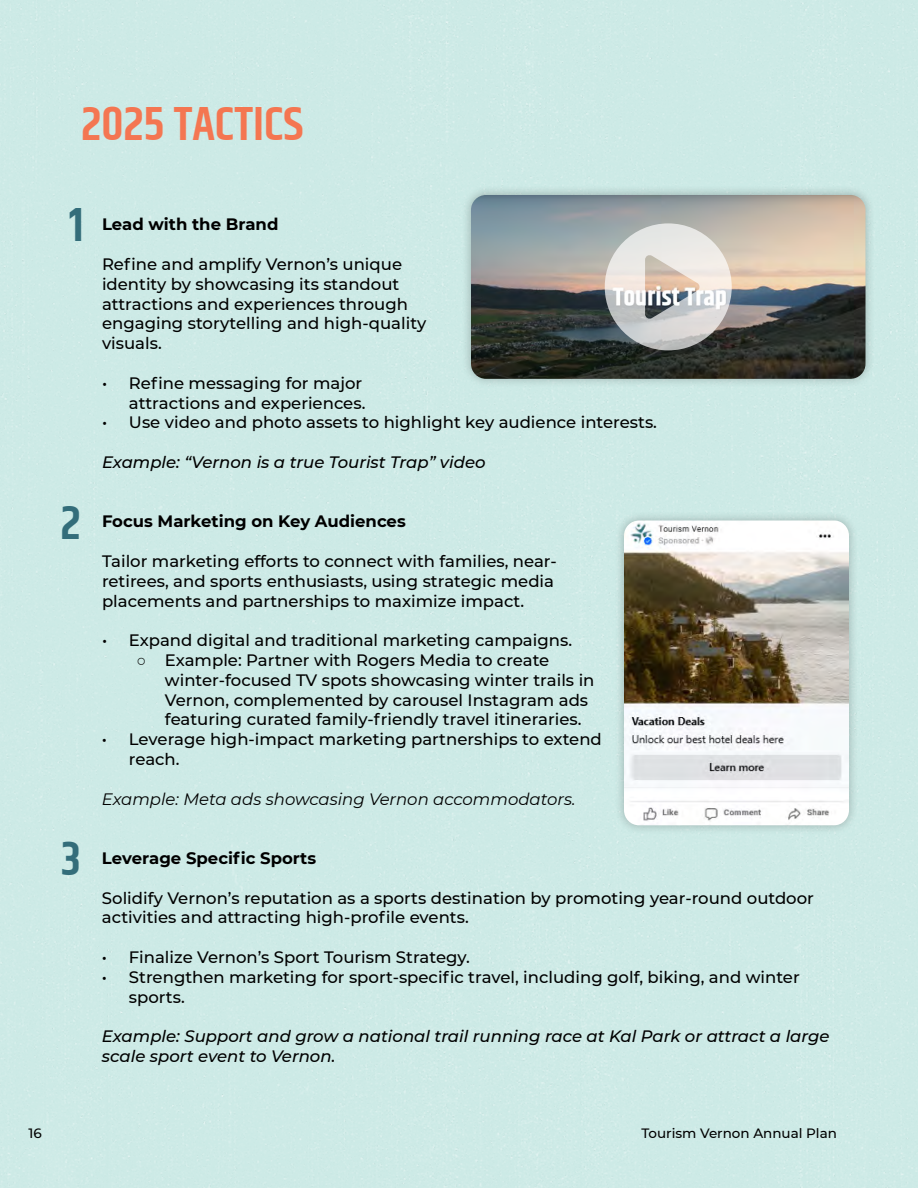
<style>
.page{position:relative;width:918px;height:1188px;background:#cdeae6}
.page>*{position:absolute;margin:0;border:0;box-sizing:border-box;transform-origin:0 0}
.t1{font:600 48px "Khand";color:#f47651}
.t2{font:600 48px "Khand";color:#336d7a}
.t3{font:500 16.5px/19.8px "Montserrat";color:#000}
.t4{font:italic 500 16.5px/19.8px "Montserrat";color:#000}
.t5{font:700 16.5px "Montserrat";color:#000}
.t6{font:italic 16.5px "Montserrat";color:#000}
.t7{font:500 13.5px "Montserrat";color:#000}
.s1{font-family:"Arial Narrow";font-weight:400}
</style>
<div class="page">
<div style="left:614px;top:511px;width:245px;height:324px;background:#000;opacity:.24"></div>
<img style="left:624px;top:520px;width:225px;height:305px">
<div style="left:461px;top:185px;width:414px;height:204px;background:#000;opacity:.24"></div>
<img style="left:471px;top:195px;width:395px;height:184px">
<svg style="left:605px;top:223px;width:127px;height:127px;background:#c4c2bf"></svg>
<h1 class="t1" style="left:81px;top:92px;width:224px">2025 TACTICS</h1>
<h1 class="t2" style="left:69px;top:193px;width:16px">1</h1>
<h1 class="t2" style="left:61px;top:491px;width:22px">2</h1>
<h1 class="t2" style="left:61px;top:827px;width:21px">3</h1>
<p class="t5" style="left:102px;top:213px;width:178px">Lead with the Brand</p>
<p class="t3" style="left:102px;top:254px;width:326px">Refine and amplify Vernon’s unique identity by showcasing its standout attractions and experiences through engaging storytelling and high-quality visuals.</p>
<p class="t3" style="left:102px;top:372px;width:265px;text-align:right">• Refine messaging for major attractions and experiences.</p>
<p class="t3" style="left:102px;top:412px;width:557px">• Use video and photo assets to highlight key audience interests.</p>
<p class="t4" style="left:102px;top:452px;width:385px">Example: “Vernon is a true Tourist Trap” video</p>
<p class="t5" style="left:102px;top:510px;width:305px">Focus Marketing on Key Audiences</p>
<p class="t3" style="left:102px;top:551px;width:456px">Tailor marketing efforts to connect with families, near&shy;retirees, and sports enthusiasts, using strategic media placements and partnerships to maximize impact.</p>
<p class="t3" style="left:102px;top:630px;width:472px">• Expand digital and traditional marketing campaigns.</p>
<p class="t3" style="left:165px;top:650px;width:431px;text-indent:-27px"><span class="s1">○</span> Example: Partner with Rogers Media to create winter-focused TV spots showcasing winter trails in Vernon, complemented by carousel Instagram ads featuring curated family-friendly travel itineraries.</p>
<p class="t3" style="left:129px;top:729px;width:474px;text-indent:-27px">• Leverage high-impact marketing partnerships to extend reach.</p>
<p class="t6" style="left:102px;top:787px;width:475px">Example: Meta ads showcasing Vernon accommodators.</p>
<p class="t5" style="left:102px;top:846px;width:216px">Leverage Specific Sports</p>
<p class="t3" style="left:102px;top:887px;width:714px">Solidify Vernon’s reputation as a sports destination by promoting year-round outdoor activities and attracting high-profile events.</p>
<p class="t3" style="left:102px;top:947px;width:369px">• Finalize Vernon’s Sport Tourism Strategy.</p>
<p class="t3" style="left:129px;top:966px;width:672px;text-indent:-27px">• Strengthen marketing for sport-specific travel, including golf, biking, and winter sports.</p>
<p class="t4" style="left:102px;top:1026px;width:729px">Example: Support and grow a national trail running race at Kal Park or attract a large scale sport event to Vernon.</p>
<p class="t7" style="left:28px;top:1124px;width:15px">16</p>
<p class="t7" style="left:641px;top:1124px;width:197px">Tourism Vernon Annual Plan</p>
</div>
